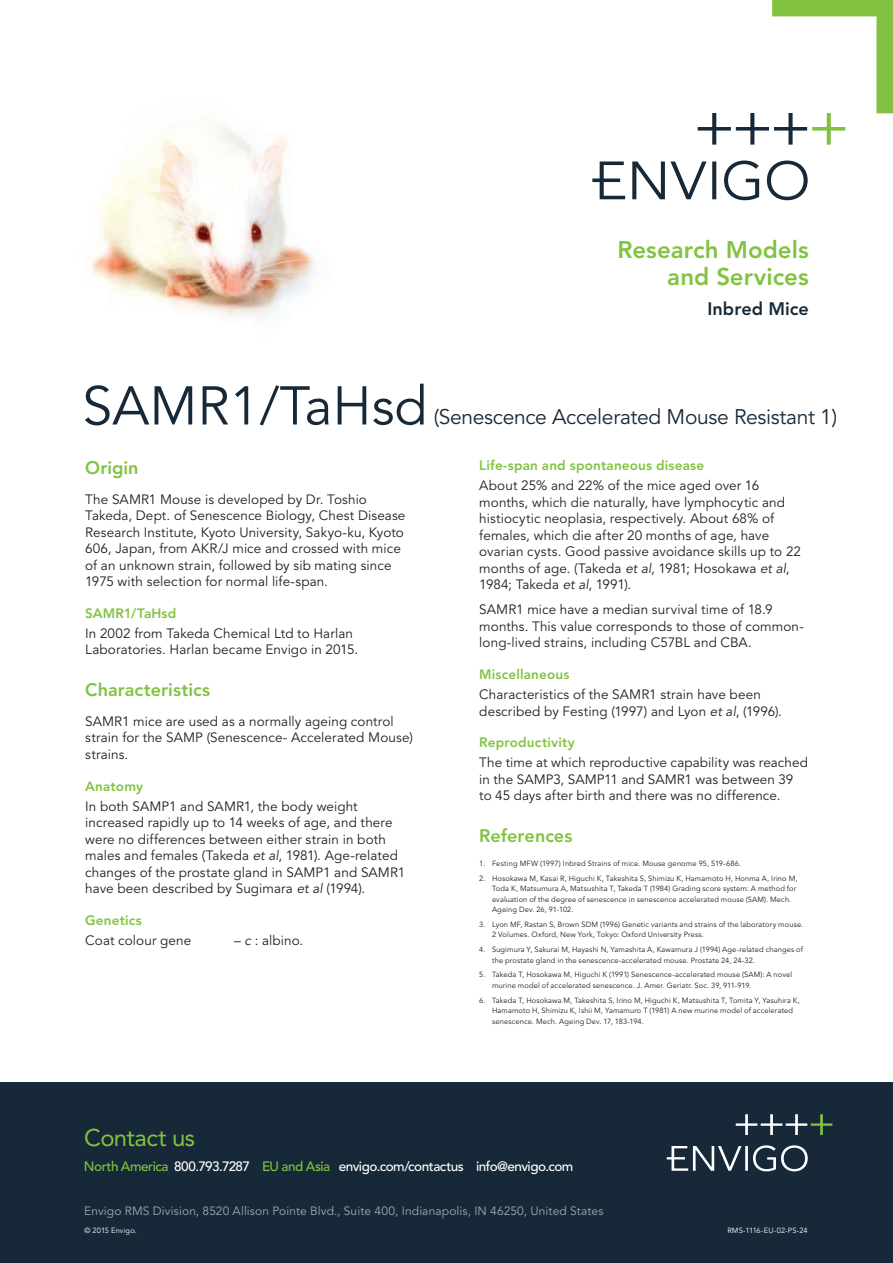
<style>
.page{position:relative;width:893px;height:1263px;background:#fff}
.page>*{position:absolute;margin:0;border:0;box-sizing:border-box;transform-origin:0 0}
.MODEL_-_36_39{font:54px "Avenir LT Std";color:#172938}
.DIVISION_TITLE_-_16{font:800 24px/27px "Avenir LT Std";color:#81c340;text-align:right}
.t1{font:24px "Avenir LT Std";letter-spacing:-.025em;color:#81c340}
.MODEL_-_36_39-2{font:21px "Avenir LT Std";letter-spacing:-.015em;color:#172938}
.SUB_HEADER{font:800 18px "Avenir LT Std";letter-spacing:.005em;color:#81c340}
.MODEL_TYPE_-_12_14{font:800 18px "Avenir LT Std";color:#172938}
.BODY_-_9_11{font:13.5px/16.5px "Avenir LT Std";letter-spacing:.005em;color:#231f20}
.SUBSUB_HEADER{font:800 13.5px "Avenir LT Std";letter-spacing:.015em;color:#81c340}
.t2{font:500 13.5px "Avenir LT Std";letter-spacing:-.035em;color:#fff}
.t3{font:12px "Avenir LT Std";letter-spacing:.01em;color:#a2a7b2}
.FOOTNOTES_-_5_7{font:7.5px/10.5px "Avenir LT Std";letter-spacing:.015em;color:#231f20}
.t4{font:7.5px "Avenir LT Std";letter-spacing:.015em;color:#fff}
.s1{font-style:italic}
.s2{color:#81c340}
</style>
<div class="page">
<svg style="left:592px;top:161px;width:33px;height:38px"></svg>
<svg style="left:632px;top:161px;width:74px;height:38px"></svg>
<svg style="left:712px;top:161px;width:4px;height:38px"></svg>
<svg style="left:724px;top:161px;width:35px;height:39px"></svg>
<svg style="left:767px;top:161px;width:41px;height:39px"></svg>
<div style="left:0;top:1082px;width:893px;height:181px;background:#172938"></div>
<svg style="left:667px;top:1145px;width:141px;height:26px"></svg>
<svg style="left:736px;top:1114px;width:96px;height:21px"></svg>
<img style="left:91px;top:124px;width:223px;height:193px">
<svg style="left:698px;top:0;width:195px;height:145px"></svg>
<p class="DIVISION_TITLE_-_16" style="left:618px;top:236px;width:193px">Research Models and Services</p>
<p class="MODEL_TYPE_-_12_14" style="left:707px;top:298px;width:103px">Inbred Mice</p>
<p class="MODEL_-_36_39" style="left:82px;top:375px;width:347px">SAMR1/TaHsd</p>
<p class="MODEL_-_36_39-2" style="left:434px;top:405px;width:405px">(Senescence Accelerated Mouse Resistant 1)</p>
<p class="SUB_HEADER" style="left:85px;top:457px;width:55px">Origin</p>
<p class="BODY_-_9_11" style="left:85px;top:491px;width:322px">The SAMR1 Mouse is developed by Dr. Toshio Takeda, Dept. of Senescence Biology, Chest Disease Research Institute, Kyoto University, Sakyo-ku, Kyoto 606, Japan, from AKR/J mice and crossed with mice of an unknown strain, followed by sib mating since 1975 with selection for normal life-span.</p>
<p class="SUBSUB_HEADER" style="left:85px;top:605px;width:93px">SAMR1/TaHsd</p>
<p class="BODY_-_9_11" style="left:85px;top:625px;width:274px">In 2002 from Takeda Chemical Ltd to Harlan<br>Laboratories. Harlan became Envigo in 2015.</p>
<p class="SUB_HEADER" style="left:85px;top:679px;width:126px">Characteristics</p>
<p class="BODY_-_9_11" style="left:85px;top:713px;width:329px">SAMR1 mice are used as a normally ageing control strain for the SAMP (Senescence- Accelerated Mouse) strains.</p>
<p class="SUBSUB_HEADER" style="left:85px;top:778px;width:59px">Anatomy</p>
<p class="BODY_-_9_11" style="left:85px;top:798px;width:322px">In both SAMP1 and SAMR1, the body weight increased rapidly up to 14 weeks of age, and there were no differences between either strain in both males and females (Takeda <span class="s1">et al</span>, 1981). Age-related changes of the prostate gland in SAMP1 and SAMR1 have been described by Sugimara <span class="s1">et al</span> (1994).</p>
<p class="SUBSUB_HEADER" style="left:85px;top:912px;width:58px">Genetics</p>
<p class="BODY_-_9_11" style="left:85px;top:932px;width:108px">Coat colour gene</p>
<p class="BODY_-_9_11" style="left:234px;top:932px;width:71px">– <span class="s1">c</span> : albino.</p>
<p class="SUBSUB_HEADER" style="left:479px;top:458px;width:226px">Life-span and spontaneous disease</p>
<p class="BODY_-_9_11" style="left:479px;top:478px;width:323px">About 25% and 22% of the mice aged over 16 months, which die naturally, have lymphocytic and histiocytic neoplasia, respectively. About 68% of females, which die after 20 months of age, have ovarian cysts. Good passive avoidance skills up to 22 months of age. (Takeda <span class="s1">et al</span>, 1981; Hosokawa <span class="s1">et al</span>, 1984; Takeda <span class="s1">et al</span>, 1991).</p>
<p class="BODY_-_9_11" style="left:479px;top:602px;width:326px">SAMR1 mice have a median survival time of 18.9 months. This value corresponds to those of common&shy;long-lived strains, including C57BL and CBA.</p>
<p class="SUBSUB_HEADER" style="left:479px;top:666px;width:92px">Miscellaneous</p>
<p class="BODY_-_9_11" style="left:479px;top:686px;width:304px">Characteristics of the SAMR1 strain have been described by Festing (1997) and Lyon <span class="s1">et al</span>, (1996).</p>
<p class="SUBSUB_HEADER" style="left:479px;top:735px;width:97px">Reproductivity</p>
<p class="BODY_-_9_11" style="left:479px;top:755px;width:330px">The time at which reproductive capability was reached in the SAMP3, SAMP11 and SAMR1 was between 39 to 45 days after birth and there was no difference.</p>
<p class="SUB_HEADER" style="left:479px;top:825px;width:95px">References</p>
<p class="FOOTNOTES_-_5_7" style="left:479px;top:858px;width:263px">1. Festing MFW (1997) Inbred Strains of mice. Mouse genome 95, 519-686.</p>
<p class="FOOTNOTES_-_5_7" style="left:492px;top:873px;width:307px;text-indent:-13px">2. Hosokawa M, Kasai R, Higuchi K, Takeshita S, Shimizu K, Hamamoto H, Honma A, Irino M, Toda K, Matsumura A, Matsushita T, Takeda T (1984) Grading score system: A method for evaluation of the degree of senescence in senescence accelerated mouse (SAM). Mech.<br>Ageing Dev. 26, 91-102.</p>
<p class="FOOTNOTES_-_5_7" style="left:492px;top:919px;width:313px;text-indent:-13px">3. Lyon MF, Rastan S, Brown SDM (1996) Genetic variants and strains of the laboratory mouse.<br>2 Volumes. Oxford, New York, Tokyo: Oxford University Press.</p>
<p class="FOOTNOTES_-_5_7" style="left:492px;top:944px;width:312px;text-indent:-13px">4. Sugimura Y, Sakurai M, Hayashi N, Yamashita A, Kawamura J (1994) Age-related changes of the prostate gland in the senescence-accelerated mouse. Prostate 24, 24-32.</p>
<p class="FOOTNOTES_-_5_7" style="left:492px;top:970px;width:302px;text-indent:-13px">5. Takeda T, Hosokawa M, Higuchi K (1991) Senescence-accelerated mouse (SAM): A novel murine model of accelerated senescence. J. Amer. Geriatr. Soc. 39, 911-919.</p>
<p class="FOOTNOTES_-_5_7" style="left:492px;top:995px;width:309px;text-indent:-13px">6. Takeda T, Hosokawa M, Takeshita S, Irino M, Higuchi K, Matsushita T, Tomita Y, Yasuhira K,<br>Hamamoto H, Shimizu K, Ishii M, Yamamuro T (1981) A new murine model of accelerated senescence. Mech. Ageing Dev. 17, 183-194.</p>
<h2 class="t1" style="left:84px;top:1124px;width:112px">Contact us</h2>
<p class="t2" style="left:84px;top:1158px;width:491px"><span class="s2">North America</span> 800.793.7287 <span class="s2">EU and Asia</span> envigo.com/contactus info@envigo.com</p>
<p class="t3" style="left:84px;top:1203px;width:521px">Envigo RMS Division, 8520 Allison Pointe Blvd., Suite 400, Indianapolis, IN 46250, United States</p>
<p class="t4" style="left:85px;top:1226px;width:54px">© 2015 Envigo.</p>
<p class="t4" style="left:727px;top:1226px;width:82px">RMS-1116-EU-02-PS-24</p>
</div>
